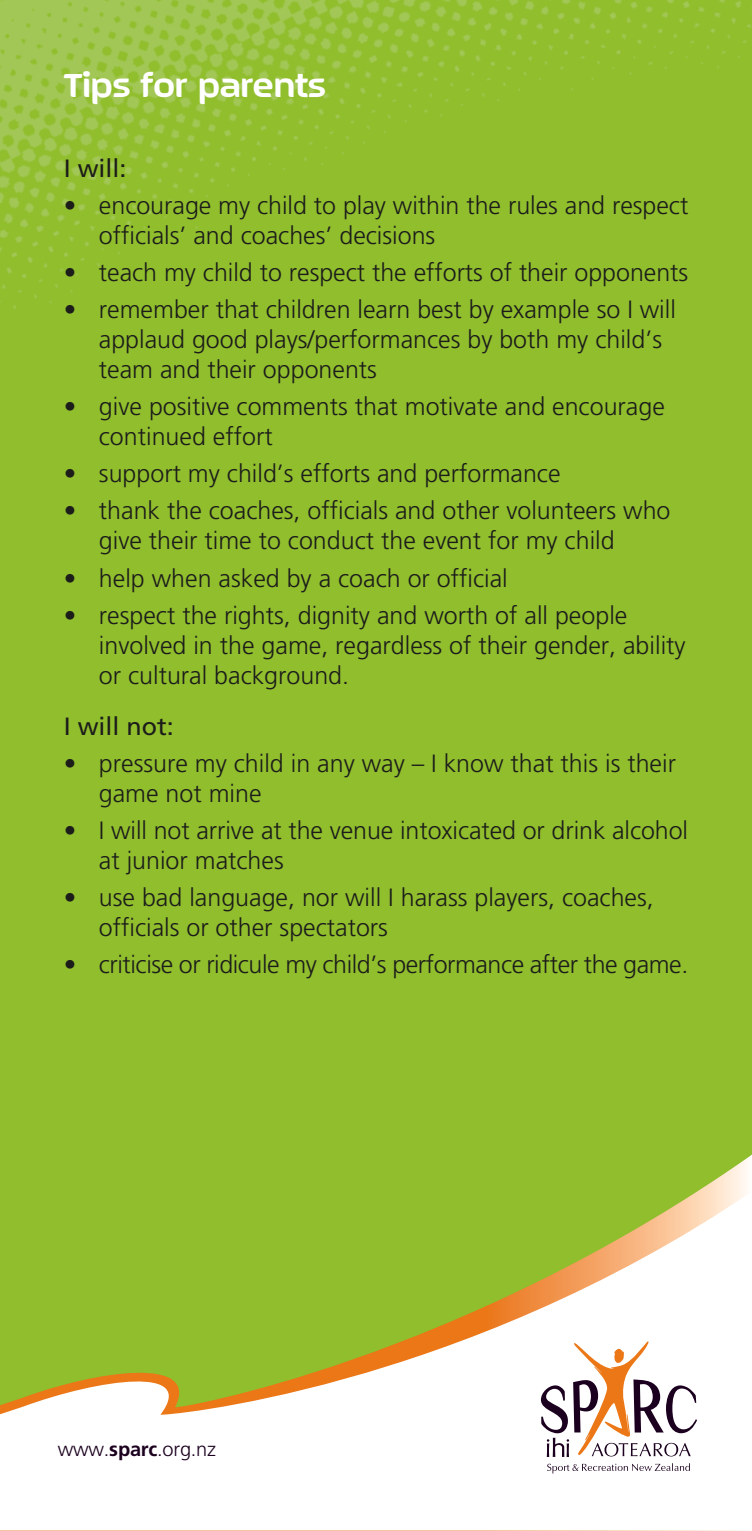
<style>
.page{position:relative;width:752px;height:1531px;background:#fff}
.page>*{position:absolute;margin:0;border:0;box-sizing:border-box;transform-origin:0 0}
.t1{font:700 45px "September";color:#fff}
.t2{font:300 25px/30px "SPARC Sans";color:#1c1c1a}
.t3{font:300 25px "SPARC Sans";letter-spacing:-.02em;color:#1c1c1a}
.t4{font:25px "SPARC Sans";color:#1c1c1a}
.t5{font:300 20px "SPARC Sans";letter-spacing:-.01em;color:#1c001f}
.s1{font-weight:700}
</style>
<div class="page">
<div style="left:0;top:0;width:751px;height:1531px;background:#90be2d"></div>
<img style="left:0;top:0;width:751px;height:309px">
<svg style="left:485px;top:1155px;width:266px;height:376px"></svg>
<svg style="left:0;top:1191px;width:751px;height:339px;fill:#fff"></svg>
<svg style="left:547px;top:1463px;width:142px;height:10px"></svg>
<svg style="left:540px;top:1340px;width:156px;height:117px;background:#dccdc8"></svg>
<h1 class="t1" style="left:64px;top:55px;width:263px">Tips for parents</h1>
<p class="t4" style="left:64px;top:157px;width:64px">I will:</p>
<p class="t2" style="left:99px;top:191px;width:590px;text-indent:-35px">• encourage my child to play within the rules and respect officials’ and coaches’ decisions</p>
<p class="t2" style="left:64px;top:259px;width:625px">• teach my child to respect the efforts of their opponents</p>
<p class="t2" style="left:99px;top:296px;width:578px;text-indent:-35px">• remember that children learn best by example so I will applaud good plays/performances by both my child’s team and their opponents</p>
<p class="t2" style="left:99px;top:393px;width:567px;text-indent:-35px">• give positive comments that motivate and encourage continued effort</p>
<p class="t2" style="left:64px;top:460px;width:498px">• support my child’s efforts and performance</p>
<p class="t2" style="left:99px;top:497px;width:573px;text-indent:-35px">• thank the coaches, officials and other volunteers who give their time to conduct the event for my child</p>
<p class="t2" style="left:64px;top:564px;width:445px">• help when asked by a coach or official</p>
<p class="t2" style="left:99px;top:601px;width:588px;text-indent:-35px">• respect the rights, dignity and worth of all people involved in the game, regardless of their gender, ability or cultural background.</p>
<p class="t4" style="left:64px;top:715px;width:111px">I will not:</p>
<p class="t2" style="left:99px;top:749px;width:578px;text-indent:-35px">• pressure my child in any way – I know that this is their game not mine</p>
<p class="t2" style="left:99px;top:817px;width:590px;text-indent:-35px">• I will not arrive at the venue intoxicated or drink alcohol at junior matches</p>
<p class="t2" style="left:99px;top:884px;width:556px;text-indent:-35px">• use bad language, nor will I harass players, coaches, officials or other spectators</p>
<p class="t3" style="left:64px;top:954px;width:625px">• criticise or ridicule my child’s performance after the game.</p>
<p class="t5" style="left:58px;top:1441px;width:160px">www.<span class="s1">sparc</span>.org.nz</p>
</div>
